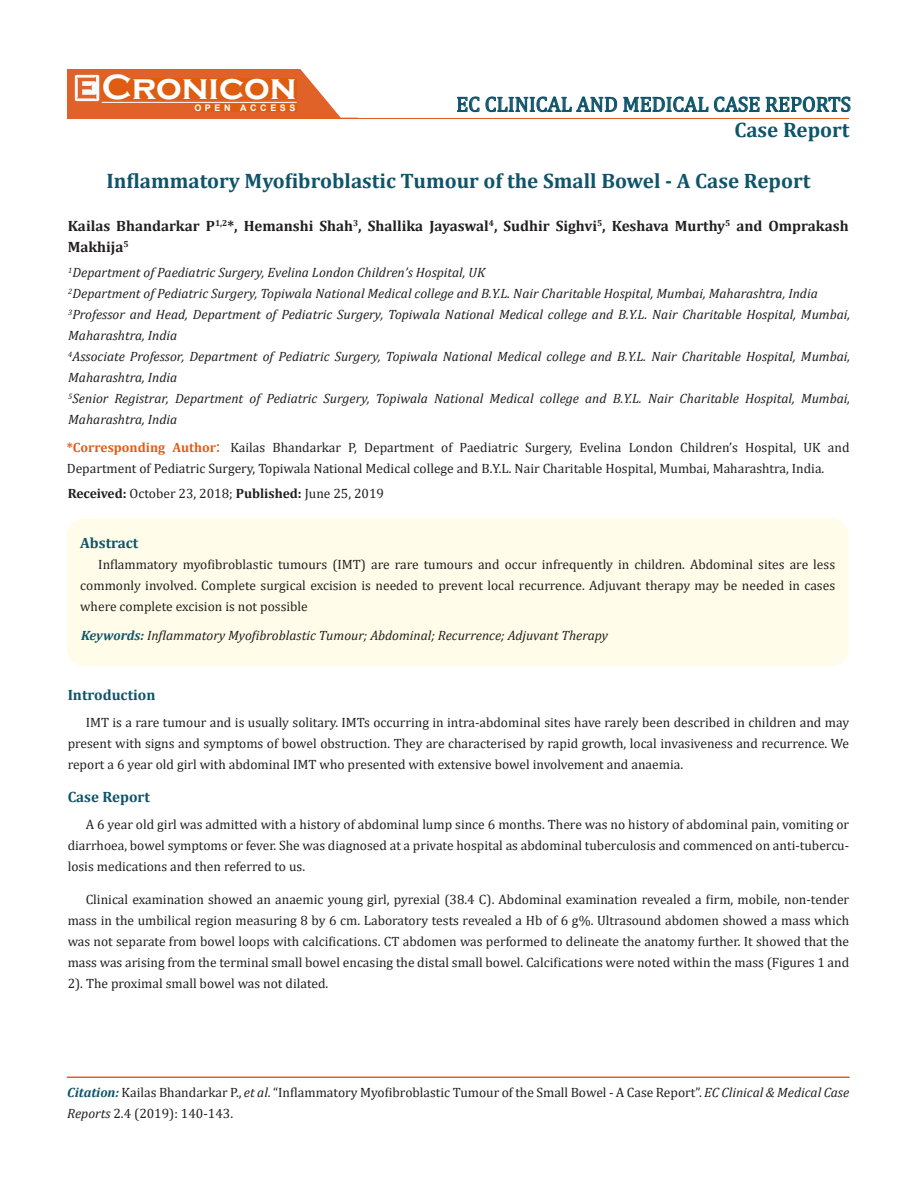
<style>
.page{position:relative;width:917px;height:1188px;background:#fff}
.page>*{position:absolute;margin:0;border:0;box-sizing:border-box;transform-origin:0 0}
.t1{font:700 36px "Copperplate Gothic";color:#fff}
.t2{font:700 21px "Cambria";color:#0e546a}
.t3{font:21px "Cambria";color:#0e546a}
.t4{font:700 15px/21px "Cambria";color:#231f20}
.t5{font:700 15px "Cambria";color:#0e546a}
.t6{font:13.5px/21px "Cambria";color:#231f20;text-align:justify}
.t7{font:italic 13.5px/21px "Cambria";color:#231f20}
.t8{font:700 9px "Arial";letter-spacing:.4em;color:#fff}
.s1{font-weight:700;color:#e05d1a}
.s2{font-size:18px;color:#e05d1a}
.s3{font-weight:700}
.s4{font-weight:700;color:#0e546a}
.s5{font-weight:700;font-style:italic;color:#0e546a}
.s6{font-style:italic}
</style>
<div class="page">
<div style="left:67px;top:70px;width:290px;height:49px;background:#e06228"></div>
<svg style="left:300px;top:69px;width:58px;height:49px"></svg>
<img style="left:75px;top:75px;width:24px;height:26px">
<div style="left:102px;top:79px;width:195px;height:21px;background:#df5d11"></div>
<div style="left:194px;top:105px;width:103px;height:7px;background:#df5d11"></div>
<svg style="left:457px;top:97px;width:22px;height:15px"></svg>
<svg style="left:485px;top:97px;width:132px;height:15px"></svg>
<svg style="left:623px;top:97px;width:227px;height:15px"></svg>
<hr style="left:102px;top:102px;width:194px;height:1px;background:#fff">
<hr style="left:279px;top:118px;width:569px;height:1px;background:#e05d1a">
<div style="left:67px;top:1077px;width:782px;height:1px;border:1px solid #e05d1a"></div>
<div style="left:67px;top:518px;width:781px;height:148px;background:#fffde9;border-radius:18px"></div>
<p class="t1" style="left:102px;top:68px;width:196px">Cronicon</p>
<p class="t8" style="left:194px;top:102px;width:103px">OPEN ACCESS</p>
<p class="t3" style="left:456px;top:92px;width:396px">EC CLINICAL AND MEDICAL CASE REPORTS</p>
<p class="t2" style="left:734px;top:115px;width:117px">Case Report</p>
<p class="t2" style="left:106px;top:166px;width:705px">Inflammatory Myofibroblastic Tumour of the Small Bowel - A Case Report</p>
<p class="t4" style="left:68px;top:215px;width:782px">Kailas Bhandarkar P<sup>1,2</sup>*, Hemanshi Shah<sup>3</sup>, Shallika Jayaswal<sup>4</sup>, Sudhir Sighvi<sup>5</sup>, Keshava Murthy<sup>5</sup> and Omprakash<br>Makhija<sup>5</sup></p>
<p class="t7" style="left:68px;top:262px;width:418px"><sup>1</sup>Department of Paediatric Surgery, Evelina London Children’s Hospital, UK</p>
<p class="t7" style="left:68px;top:283px;width:751px"><sup>2</sup>Department of Pediatric Surgery, Topiwala National Medical college and B.Y.L. Nair Charitable Hospital, Mumbai, Maharashtra, India</p>
<p class="t7" style="left:68px;top:304px;width:783px"><sup>3</sup>Professor and Head, Department of Pediatric Surgery, Topiwala National Medical college and B.Y.L. Nair Charitable Hospital, Mumbai,<br>Maharashtra, India</p>
<p class="t7" style="left:68px;top:346px;width:783px"><sup>4</sup>Associate Professor, Department of Pediatric Surgery, Topiwala National Medical college and B.Y.L. Nair Charitable Hospital, Mumbai,<br>Maharashtra, India</p>
<p class="t7" style="left:68px;top:388px;width:783px"><sup>5</sup>Senior Registrar, Department of Pediatric Surgery, Topiwala National Medical college and B.Y.L. Nair Charitable Hospital, Mumbai,<br>Maharashtra, India</p>
<p class="t6" style="left:67px;top:436px;width:784px"><span class="s1">*Corresponding Author</span><span class="s2">:</span> Kailas Bhandarkar P, Department of Paediatric Surgery, Evelina London Children’s Hospital, UK and<br>Department of Pediatric Surgery, Topiwala National Medical college and B.Y.L. Nair Charitable Hospital, Mumbai, Maharashtra, India.</p>
<p class="t6" style="left:68px;top:482px;width:318px"><span class="s3">Received:</span> October 23, 2018; <span class="s3">Published:</span> June 25, 2019</p>
<p class="t5" style="left:80px;top:532px;width:60px">Abstract</p>
<p class="t6" style="left:80px;top:554px;width:756px;text-indent:18px">Inflammatory myofibroblastic tumours (IMT) are rare tumours and occur infrequently in children. Abdominal sites are less commonly involved. Complete surgical excision is needed to prevent local recurrence. Adjuvant therapy may be needed in cases where complete excision is not possible</p>
<p class="t7" style="left:81px;top:625px;width:528px"><span class="s4">Keywords:</span> Inflammatory Myofibroblastic Tumour; Abdominal; Recurrence; Adjuvant Therapy</p>
<p class="t5" style="left:68px;top:684px;width:89px">Introduction</p>
<p class="t6" style="left:68px;top:712px;width:783px;text-indent:18px">IMT is a rare tumour and is usually solitary. IMTs occurring in intra-abdominal sites have rarely been described in children and may present with signs and symptoms of bowel obstruction. They are characterised by rapid growth, local invasiveness and recurrence. We report a 6 year old girl with abdominal IMT who presented with extensive bowel involvement and anaemia.</p>
<p class="t5" style="left:68px;top:786px;width:84px">Case Report</p>
<p class="t6" style="left:68px;top:814px;width:783px;text-indent:18px">A 6 year old girl was admitted with a history of abdominal lump since 6 months. There was no history of abdominal pain, vomiting or diarrhoea, bowel symptoms or fever. She was diagnosed at a private hospital as abdominal tuberculosis and commenced on anti-tubercu&shy;losis medications and then referred to us.</p>
<p class="t6" style="left:68px;top:889px;width:783px;text-indent:18px">Clinical examination showed an anaemic young girl, pyrexial (38.4 C). Abdominal examination revealed a firm, mobile, non-tender mass in the umbilical region measuring 8 by 6 cm. Laboratory tests revealed a Hb of 6 g%. Ultrasound abdomen showed a mass which was not separate from bowel loops with calcifications. CT abdomen was performed to delineate the anatomy further. It showed that the mass was arising from the terminal small bowel encasing the distal small bowel. Calcifications were noted within the mass (Figures 1 and 2). The proximal small bowel was not dilated.</p>
<p class="t6" style="left:67px;top:1082px;width:783px"><span class="s5">Citation:</span> Kailas Bhandarkar P., <span class="s6">et al</span>. “Inflammatory Myofibroblastic Tumour of the Small Bowel - A Case Report”. <span class="s6">EC Clinical &amp; Medical Case<br>Reports</span> 2.4 (2019): 140-143.</p>
</div>
